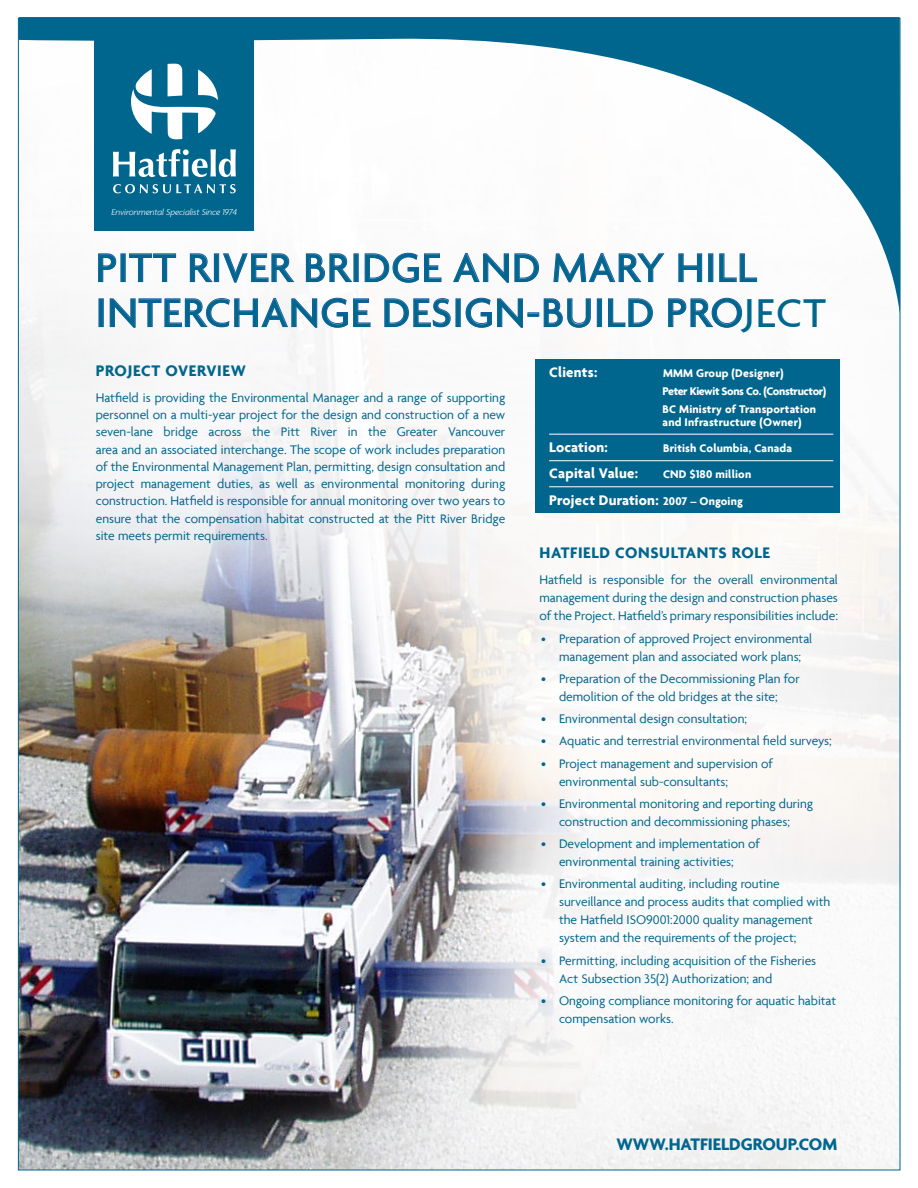
<style>
.page{position:relative;width:918px;height:1188px;background:#fff}
.page>*{position:absolute;margin:0;border:0;box-sizing:border-box;transform-origin:0 0}
.Main_Title_1st_Line{font:500 43.5px/45px "Agenda";letter-spacing:.02em;color:#00668e}
.Website{font:700 18px "Agenda";color:#00668e}
.Subtitle{font:700 16.5px "Agenda";letter-spacing:.04em;color:#00668e}
.Service_Listing{font:700 15px "Agenda";letter-spacing:.015em;color:#fff}
.Bullet_List_1{font:13.5px/18px "Agenda";color:#00668e}
.Body_Text{font:13.5px/17.2px "Agenda";color:#00668e;text-align:justify}
.Service_Listing-2{font:700 12px/13.5px "Agenda";letter-spacing:.015em;color:#fff}
.Service_Listing-3{font:700 12px "Agenda";letter-spacing:-.03em;color:#fff}
.Slogan_-_Front_Page{font:italic 300 9.15px "Agenda";letter-spacing:-.01em;color:#fff}
.s1{font-size:12px}
.s2{font-weight:300}
</style>
<div class="page">
<img style="left:20px;top:318px;width:878px;height:850px">
<div style="left:536px;top:359px;width:304px;height:153px;background:#00668e"></div>
<hr style="left:549px;top:434px;width:284px;height:1px;background:#fff">
<hr style="left:549px;top:460px;width:284px;height:1px;background:#fff">
<hr style="left:549px;top:487px;width:284px;height:1px;background:#fff">
<svg style="left:19px;top:17px;width:881px;height:301px"></svg>
<svg style="left:98px;top:253px;width:19px;height:29px"></svg>
<svg style="left:129px;top:253px;width:47px;height:29px"></svg>
<svg style="left:190px;top:253px;width:22px;height:29px"></svg>
<div style="left:214px;top:254px;width:5px;height:28px;border:1px solid #1e5baa"></div>
<svg style="left:223px;top:253px;width:71px;height:30px"></svg>
<svg style="left:306px;top:253px;width:46px;height:29px"></svg>
<svg style="left:364px;top:253px;width:78px;height:30px"></svg>
<svg style="left:453px;top:253px;width:86px;height:30px"></svg>
<svg style="left:553px;top:253px;width:111px;height:30px"></svg>
<svg style="left:678px;top:253px;width:24px;height:29px"></svg>
<svg style="left:719px;top:253px;width:38px;height:29px"></svg>
<svg style="left:109px;top:298px;width:262px;height:30px"></svg>
<svg style="left:384px;top:298px;width:67px;height:30px"></svg>
<svg style="left:465px;top:298px;width:126px;height:30px"></svg>
<div style="left:597px;top:299px;width:5px;height:28px;border:1px solid #1e5baa"></div>
<svg style="left:608px;top:298px;width:45px;height:29px"></svg>
<svg style="left:668px;top:298px;width:74px;height:30px"></svg>
<div style="left:95px;top:18px;width:159px;height:213px;background:#00668e"></div>
<svg style="left:113px;top:149px;width:123px;height:28px"></svg>
<svg style="left:131px;top:64px;width:87px;height:75px"></svg>
<svg style="left:113px;top:184px;width:123px;height:9px"></svg>
<p class="Slogan_-_Front_Page" style="left:112px;top:207px;width:127px">Environmental Specialist Since 1974</p>
<p class="Main_Title_1st_Line" style="left:96px;top:244px;width:732px">PITT RIVER BRIDGE AND MARY HILL<br>INTERCHANGE DESIGN-BUILD PROJECT</p>
<p class="Subtitle" style="left:96px;top:361px;width:151px">PROJECT OVERVIEW</p>
<p class="Body_Text" style="left:96px;top:389px;width:411px">Hatfield is providing the Environmental Manager and a range of supporting personnel on a multi-year project for the design and construction of a new seven-lane bridge across the Pitt River in the Greater Vancouver area and an associated interchange. The scope of work includes preparation of the Environmental Management Plan, permitting, design consultation and project management duties, as well as environmental monitoring during construction. Hatfield is responsible for annual monitoring over two years to ensure that the compensation habitat constructed at the Pitt River Bridge site meets permit requirements.</p>
<p class="Service_Listing" style="left:549px;top:363px;width:50px">Clients:</p>
<p class="Service_Listing-2" style="left:663px;top:366px;width:122px">MMM Group (Designer)</p>
<p class="Service_Listing-3" style="left:663px;top:384px;width:165px">Peter Kiewit Sons Co. (Constructor)</p>
<p class="Service_Listing-2" style="left:663px;top:402px;width:155px">BC Ministry of Transportation and Infrastructure (Owner)</p>
<p class="Service_Listing" style="left:549px;top:438px;width:60px">Location:</p>
<p class="Service_Listing-2" style="left:663px;top:442px;width:131px">British Columbia, Canada</p>
<p class="Service_Listing" style="left:549px;top:464px;width:90px">Capital Value:</p>
<p class="Service_Listing-2" style="left:663px;top:468px;width:90px">CND $180 million</p>
<p class="Service_Listing" style="left:549px;top:491px;width:195px">Project Duration: <span class="s1">2007 – Ongoing</span></p>
<p class="Subtitle" style="left:540px;top:542px;width:232px">HATFIELD CONSULTANTS ROLE</p>
<p class="Body_Text" style="left:540px;top:571px;width:300px;line-height:18px">Hatfield is responsible for the overall environmental management during the design and construction phases of the Project. Hatfield’s primary responsibilities include:</p>
<p class="Bullet_List_1" style="left:541px;top:629px;width:273px;text-align:center"><span class="s2">•</span> Preparation of approved Project environmental management plan and associated work plans;</p>
<p class="Bullet_List_1" style="left:541px;top:669px;width:260px;text-align:center">• Preparation of the Decommissioning Plan for demolition of the old bridges at the site;</p>
<p class="Bullet_List_1" style="left:541px;top:710px;width:208px">• Environmental design consultation;</p>
<p class="Bullet_List_1" style="left:541px;top:732px;width:292px">• Aquatic and terrestrial environmental field surveys;</p>
<p class="Bullet_List_1" style="left:559px;top:754px;width:215px;text-indent:-18px">• Project management and supervision of environmental sub-consultants;</p>
<p class="Bullet_List_1" style="left:541px;top:794px;width:274px;text-align:center">• Environmental monitoring and reporting during construction and decommissioning phases;</p>
<p class="Bullet_List_1" style="left:559px;top:835px;width:203px;text-indent:-18px">• Development and implementation of environmental training activities;</p>
<p class="Bullet_List_1" style="left:559px;top:875px;width:273px;text-indent:-18px">• Environmental auditing, including routine surveillance and process audits that complied with the Hatfield ISO9001:2000 quality management system and the requirements of the project;</p>
<p class="Bullet_List_1" style="left:559px;top:951px;width:259px;text-indent:-18px">• Permitting, including acquisition of the Fisheries<br>Act Subsection 35(2) Authorization; and</p>
<p class="Bullet_List_1" style="left:559px;top:991px;width:279px;text-indent:-18px">• Ongoing compliance monitoring for aquatic habitat compensation works.</p>
<p class="Website" style="left:616px;top:1133px;width:222px">WWW.HATFIELDGROUP.COM</p>
</div>
